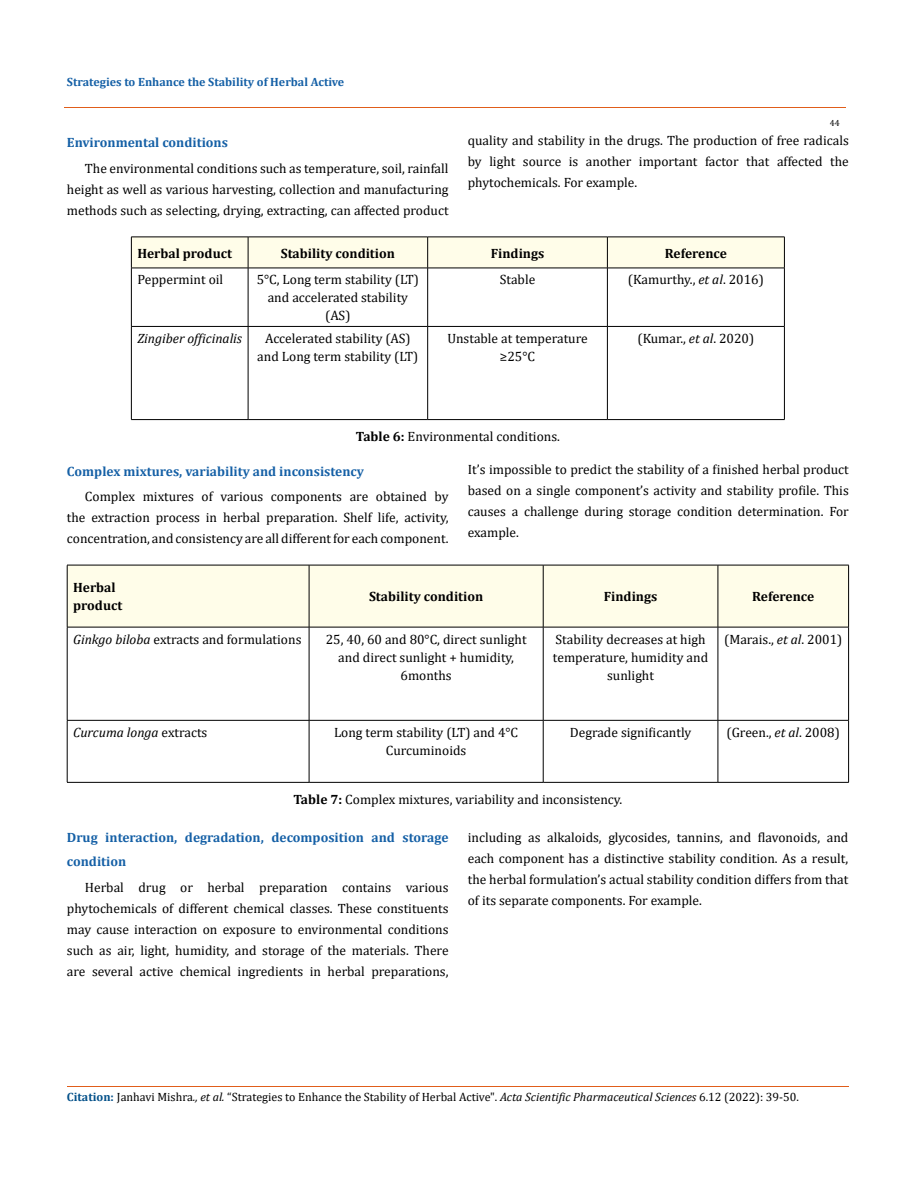
<style>
.page{position:relative;width:917px;height:1188px;background:#fff}
.page>*{position:absolute;margin:0;border:0;box-sizing:border-box;transform-origin:0 0}
.t1{font:13.5px/21px "Cambria";color:#000;text-align:justify}
.t2{font:700 13.5px/24.8px "Cambria";color:#1560a6}
.t3{font:700 13.5px/18px "Cambria";color:#000}
.t4{font:italic 13.5px "Cambria";color:#000}
.t5{font:12px "Cambria";color:#000}
.t6{font:700 12px "Cambria";color:#1560a6}
.t7{font:9px "Cambria";color:#000}
.s1{font-style:italic}
.s2{font-weight:700}
.s3{font-style:normal}
.s4{font-weight:700;color:#035089}
</style>
<div class="page">
<div style="left:132px;top:238px;width:652px;height:30px;background:#fffde9"></div>
<hr style="left:131px;top:237px;width:117px;height:1px;background:#000">
<hr style="left:131px;top:237px;width:1px;height:31px;background:#000">
<hr style="left:248px;top:237px;width:179px;height:1px;background:#000">
<hr style="left:248px;top:237px;width:1px;height:31px;background:#000">
<hr style="left:427px;top:237px;width:180px;height:1px;background:#000">
<hr style="left:427px;top:237px;width:1px;height:31px;background:#000">
<hr style="left:607px;top:237px;width:177px;height:1px;background:#000">
<hr style="left:607px;top:237px;width:1px;height:31px;background:#000">
<hr style="left:784px;top:237px;width:1px;height:31px;background:#000">
<hr style="left:131px;top:268px;width:117px;height:1px;background:#000">
<hr style="left:131px;top:268px;width:1px;height:58px;background:#000">
<hr style="left:248px;top:268px;width:179px;height:1px;background:#000">
<hr style="left:248px;top:268px;width:1px;height:58px;background:#000">
<hr style="left:427px;top:268px;width:180px;height:1px;background:#000">
<hr style="left:427px;top:268px;width:1px;height:58px;background:#000">
<hr style="left:607px;top:268px;width:177px;height:1px;background:#000">
<hr style="left:607px;top:268px;width:1px;height:58px;background:#000">
<hr style="left:784px;top:268px;width:1px;height:58px;background:#000">
<hr style="left:131px;top:326px;width:117px;height:1px;background:#000">
<hr style="left:131px;top:327px;width:1px;height:92px;background:#000">
<hr style="left:248px;top:326px;width:179px;height:1px;background:#000">
<hr style="left:248px;top:327px;width:1px;height:92px;background:#000">
<hr style="left:427px;top:326px;width:180px;height:1px;background:#000">
<hr style="left:427px;top:327px;width:1px;height:92px;background:#000">
<hr style="left:607px;top:326px;width:177px;height:1px;background:#000">
<hr style="left:607px;top:327px;width:1px;height:92px;background:#000">
<hr style="left:784px;top:327px;width:1px;height:92px;background:#000">
<hr style="left:131px;top:419px;width:117px;height:1px;background:#000">
<hr style="left:248px;top:419px;width:179px;height:1px;background:#000">
<hr style="left:427px;top:419px;width:180px;height:1px;background:#000">
<hr style="left:607px;top:419px;width:177px;height:1px;background:#000">
<div style="left:68px;top:566px;width:780px;height:61px;background:#fffde9"></div>
<hr style="left:67px;top:565px;width:242px;height:1px;background:#000">
<hr style="left:67px;top:565px;width:1px;height:62px;background:#000">
<hr style="left:309px;top:565px;width:234px;height:1px;background:#000">
<hr style="left:309px;top:565px;width:1px;height:62px;background:#000">
<hr style="left:543px;top:565px;width:175px;height:1px;background:#000">
<hr style="left:543px;top:565px;width:1px;height:62px;background:#000">
<hr style="left:718px;top:565px;width:130px;height:1px;background:#000">
<hr style="left:717px;top:565px;width:1px;height:62px;background:#000">
<hr style="left:848px;top:565px;width:1px;height:62px;background:#000">
<hr style="left:67px;top:627px;width:242px;height:1px;background:#000">
<hr style="left:67px;top:627px;width:1px;height:93px;background:#000">
<hr style="left:309px;top:627px;width:234px;height:1px;background:#000">
<hr style="left:309px;top:627px;width:1px;height:93px;background:#000">
<hr style="left:543px;top:627px;width:175px;height:1px;background:#000">
<hr style="left:543px;top:627px;width:1px;height:93px;background:#000">
<hr style="left:718px;top:627px;width:130px;height:1px;background:#000">
<hr style="left:717px;top:627px;width:1px;height:93px;background:#000">
<hr style="left:848px;top:627px;width:1px;height:93px;background:#000">
<hr style="left:67px;top:720px;width:242px;height:1px;background:#000">
<hr style="left:67px;top:721px;width:1px;height:61px;background:#000">
<hr style="left:309px;top:720px;width:234px;height:1px;background:#000">
<hr style="left:309px;top:721px;width:1px;height:61px;background:#000">
<hr style="left:543px;top:720px;width:175px;height:1px;background:#000">
<hr style="left:543px;top:721px;width:1px;height:61px;background:#000">
<hr style="left:718px;top:720px;width:130px;height:1px;background:#000">
<hr style="left:717px;top:721px;width:1px;height:61px;background:#000">
<hr style="left:848px;top:721px;width:1px;height:61px;background:#000">
<hr style="left:67px;top:782px;width:242px;height:1px;background:#000">
<hr style="left:309px;top:782px;width:234px;height:1px;background:#000">
<hr style="left:543px;top:782px;width:175px;height:1px;background:#000">
<hr style="left:718px;top:782px;width:130px;height:1px;background:#000">
<hr style="left:64px;top:108px;width:781px;height:1px;background:#e05d1a">
<hr style="left:67px;top:1086px;width:781px;height:1px;background:#e05d1a">
<p class="t6" style="left:67px;top:73px;width:279px">Strategies to Enhance the Stability of Herbal Active</p>
<p class="t7" style="left:829px;top:118px;width:11px">44</p>
<p class="t1" style="left:468px;top:130px;width:382px">quality and stability in the drugs. The production of free radicals by light source is another important factor that affected the phytochemicals. For example.</p>
<p class="t2" style="left:67px;top:130px;width:162px">Environmental conditions</p>
<p class="t1" style="left:67px;top:158px;width:383px;text-indent:18px">The environmental conditions such as temperature, soil, rainfall height as well as various harvesting, collection and manufacturing methods such as selecting, drying, extracting, can affected product</p>
<p class="t3" style="left:137px;top:244px;width:96px">Herbal product</p>
<p class="t3" style="left:281px;top:244px;width:116px">Stability condition</p>
<p class="t3" style="left:491px;top:244px;width:55px">Findings</p>
<p class="t3" style="left:664px;top:244px;width:64px">Reference</p>
<p class="t1" style="left:137px;top:269px;width:87px">Peppermint oil</p>
<p class="t1" style="left:257px;top:271px;width:164px;line-height:18px;text-align:center">5°C, Long term stability (LT) and accelerated stability (AS)</p>
<p class="t1" style="left:500px;top:269px;width:37px">Stable</p>
<p class="t1" style="left:628px;top:269px;width:137px">(Kamurthy., <span class="s1">et al</span>. 2016)</p>
<p class="t4" style="left:137px;top:329px;width:106px">Zingiber officinalis</p>
<p class="t1" style="left:257px;top:329px;width:163px;line-height:18px;text-align:center">Accelerated stability (AS) and Long term stability (LT)</p>
<p class="t1" style="left:447px;top:329px;width:142px;line-height:18px;text-align:center">Unstable at temperature ≥25°C</p>
<p class="t1" style="left:637px;top:328px;width:118px">(Kumar., <span class="s1">et al</span>. 2020)</p>
<p class="t1" style="left:356px;top:426px;width:206px"><span class="s2">Table 6:</span> Environmental conditions.</p>
<p class="t1" style="left:468px;top:459px;width:382px">It’s impossible to predict the stability of a finished herbal product based on a single component’s activity and stability profile. This causes a challenge during storage condition determination. For example.</p>
<p class="t2" style="left:67px;top:458px;width:298px">Complex mixtures, variability and inconsistency</p>
<p class="t1" style="left:67px;top:486px;width:383px;text-indent:18px">Complex mixtures of various components are obtained by the extraction process in herbal preparation. Shelf life, activity, concentration, and consistency are all different for each component.</p>
<p class="t3" style="left:73px;top:578px;width:51px">Herbal product</p>
<p class="t3" style="left:369px;top:587px;width:116px">Stability condition</p>
<p class="t3" style="left:603px;top:587px;width:55px">Findings</p>
<p class="t3" style="left:752px;top:587px;width:64px">Reference</p>
<p class="t1" style="left:73px;top:628px;width:230px"><span class="s1">Ginkgo biloba</span> extracts and formulations</p>
<p class="t1" style="left:326px;top:630px;width:202px;line-height:18px;text-align:center">25, 40, 60 and 80°C, direct sunlight and direct sunlight + humidity,<br>6months</p>
<p class="t1" style="left:553px;top:630px;width:157px;line-height:18px;text-align:center">Stability decreases at high temperature, humidity and sunlight</p>
<p class="t1" style="left:724px;top:628px;width:120px">(Marais., <span class="s1">et al</span>. 2001)</p>
<p class="t4" style="left:73px;top:723px;width:136px">Curcuma longa <span class="s3">extracts</span></p>
<p class="t1" style="left:334px;top:723px;width:186px;line-height:18px;text-align:center">Long term stability (LT) and 4°C<br>Curcuminoids</p>
<p class="t1" style="left:570px;top:722px;width:123px">Degrade significantly</p>
<p class="t1" style="left:726px;top:722px;width:115px">(Green., <span class="s1">et al</span>. 2008)</p>
<p class="t1" style="left:293px;top:788px;width:330px"><span class="s2">Table 7:</span> Complex mixtures, variability and inconsistency.</p>
<p class="t2" style="left:67px;top:824px;width:383px">Drug interaction, degradation, decomposition and storage condition</p>
<p class="t1" style="left:67px;top:877px;width:383px;text-indent:18px">Herbal drug or herbal preparation contains various phytochemicals of different chemical classes. These constituents may cause interaction on exposure to environmental conditions such as air, light, humidity, and storage of the materials. There are several active chemical ingredients in herbal preparations,</p>
<p class="t1" style="left:468px;top:826px;width:382px">including as alkaloids, glycosides, tannins, and flavonoids, and each component has a distinctive stability condition. As a result, the herbal formulation’s actual stability condition differs from that of its separate components. For example.</p>
<p class="t5" style="left:67px;top:1090px;width:733px"><span class="s4">Citation:</span> Janhavi Mishra<span class="s1">., et al.</span> “Strategies to Enhance the Stability of Herbal Active". <span class="s1">Acta Scientific Pharmaceutical Sciences</span> 6.12 (2022): 39-50.</p>
</div>
